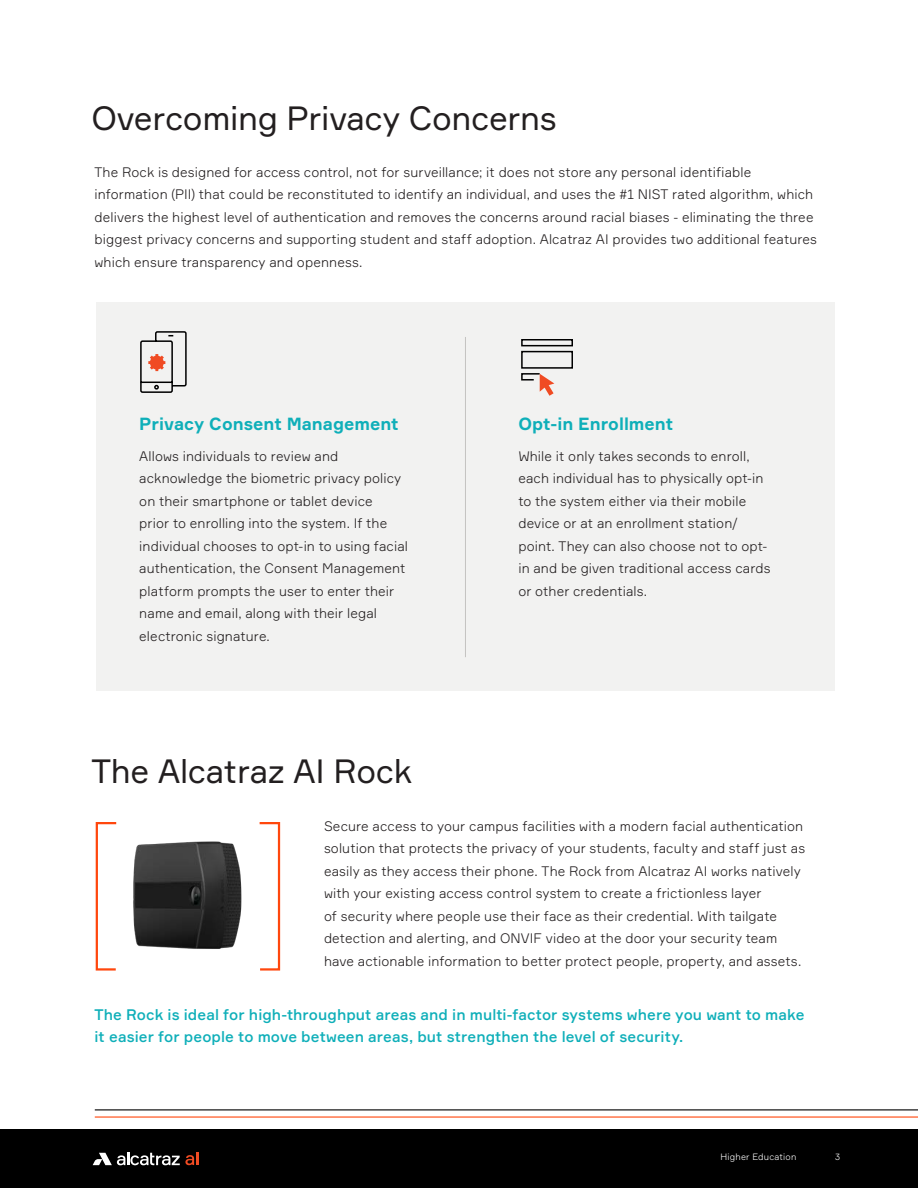
<style>
.page{position:relative;width:918px;height:1188px;background:#fff}
.page>*{position:absolute;margin:0;border:0;box-sizing:border-box;transform-origin:0 0}
.t1{font:33px "Formular";letter-spacing:-.01em;color:#231f20}
.t2{font:700 17.25px "Formular";color:#0fafb9}
.t3{font:500 15px/22.5px "Formular";letter-spacing:.005em;color:#0fafb9}
.t4{font:300 13.5px/22.5px "Formular";letter-spacing:.01em;color:#231f20}
.t5{font:300 9px "Formular";letter-spacing:.02em;color:#fff}
</style>
<div class="page">
<div style="left:0;top:1129px;width:918px;height:59px;background:#000"></div>
<svg style="left:93px;top:1152px;width:105px;height:13px"></svg>
<hr style="left:95px;top:1116px;width:823px;height:2px;background:#ff470d">
<hr style="left:95px;top:1109px;width:823px;height:1px;background:#000">
<div style="left:96px;top:302px;width:739px;height:389px;background:#f2f2f1"></div>
<hr style="left:465px;top:337px;width:1px;height:320px;background:#c5c4c2">
<svg style="left:140px;top:331px;width:47px;height:62px"></svg>
<svg style="left:521px;top:339px;width:52px;height:57px"></svg>
<img style="left:133px;top:841px;width:109px;height:108px">
<svg style="left:95px;top:822px;width:22px;height:149px"></svg>
<svg style="left:259px;top:822px;width:22px;height:149px"></svg>
<h1 class="t1" style="left:91px;top:98px;width:467px">Overcoming Privacy Concerns</h1>
<p class="t4" style="left:94px;top:161px;width:724px">The Rock is designed for access control, not for surveillance; it does not store any personal identifiable information (PII) that could be reconstituted to identify an individual, and uses the #1 NIST rated algorithm, which delivers the highest level of authentication and removes the concerns around racial biases - eliminating the three biggest privacy concerns and supporting student and staff adoption. Alcatraz AI provides two additional features which ensure transparency and openness.</p>
<p class="t2" style="left:139px;top:413px;width:261px">Privacy Consent Management</p>
<p class="t2" style="left:518px;top:413px;width:156px">Opt-in Enrollment</p>
<p class="t4" style="left:139px;top:445px;width:270px">Allows individuals to review and acknowledge the biometric privacy policy on their smartphone or tablet device<br>prior to enrolling into the system. If the individual chooses to opt-in to using facial authentication, the Consent Management platform prompts the user to enter their name and email, along with their legal electronic signature.</p>
<p class="t4" style="left:518px;top:445px;width:254px">While it only takes seconds to enroll, each individual has to physically opt-in to the system either via their mobile device or at an enrollment station/ point. They can also choose not to opt&shy;in and be given traditional access cards or other credentials.</p>
<h1 class="t1" style="left:91px;top:751px;width:322px">The Alcatraz AI Rock</h1>
<p class="t4" style="left:324px;top:814px;width:483px">Secure access to your campus facilities with a modern facial authentication solution that protects the privacy of your students, faculty and staff just as easily as they access their phone. The Rock from Alcatraz AI works natively with your existing access control system to create a frictionless layer<br>of security where people use their face as their credential. With tailgate detection and alerting, and ONVIF video at the door your security team have actionable information to better protect people, property, and assets.</p>
<p class="t3" style="left:94px;top:1003px;width:711px">The Rock is ideal for high-throughput areas and in multi-factor systems where you want to make it easier for people to move between areas, but strengthen the level of security.</p>
<p class="t5" style="left:721px;top:1151px;width:77px">Higher Education</p>
<p class="t5" style="left:835px;top:1151px;width:6px">3</p>
</div>
